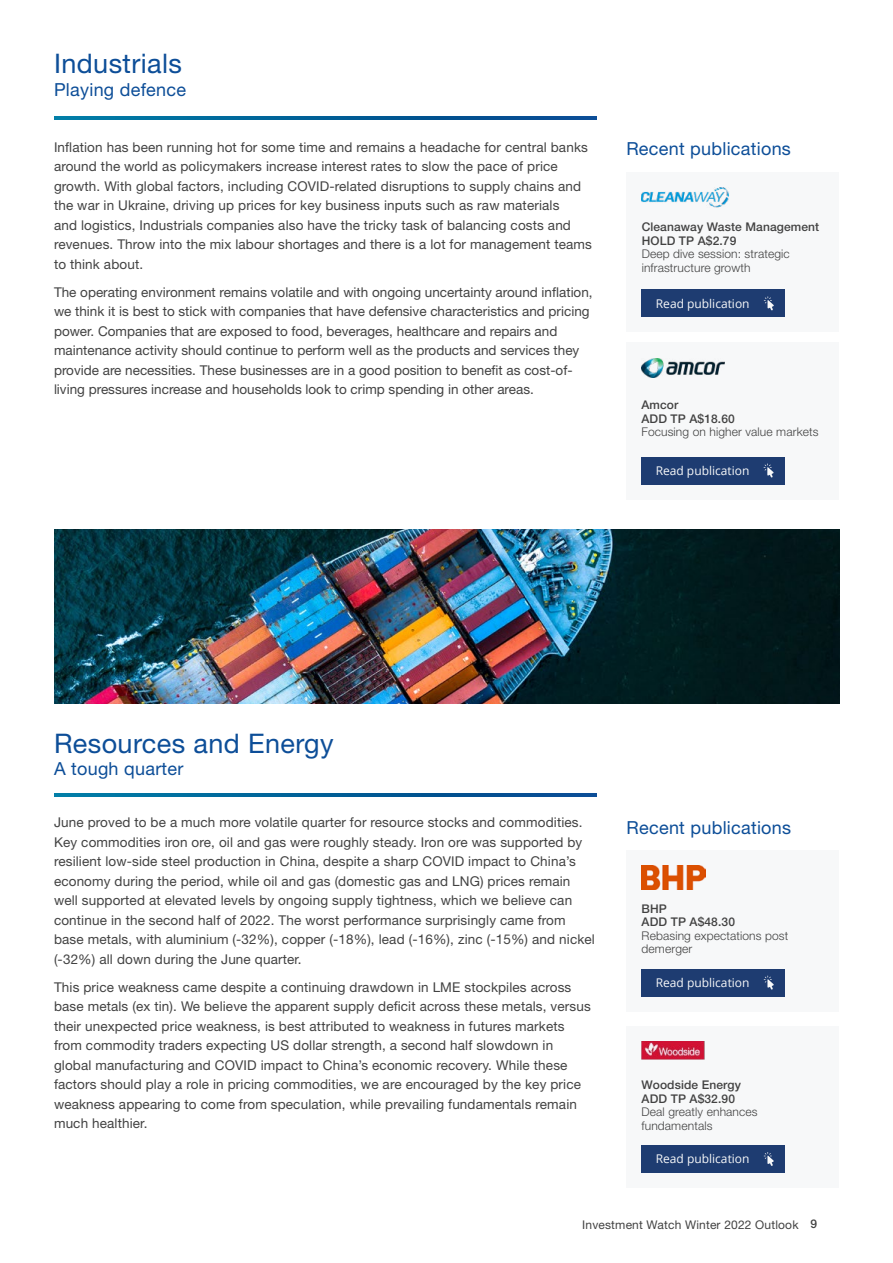
<style>
.page{position:relative;width:893px;height:1263px;background:#fff}
.page>*{position:absolute;margin:0;border:0;box-sizing:border-box;transform-origin:0 0}
.t1{font:27px "Helvetica Neue LT Std";letter-spacing:.015em;color:#0d4e98}
.t2{font:18px "Helvetica Neue LT Std";letter-spacing:.015em;color:#0d4e98}
.t3{font:13.5px/19.5px "Helvetica Neue LT Std";letter-spacing:.01em;color:#424242}
.t4{font:300 12px/13.5px "Helvetica Neue LT Std";letter-spacing:.01em;color:#424242}
.t5{font:500 12px/13.5px "Helvetica Neue LT Std";letter-spacing:.01em;color:#424242}
.t6{font:12px "Open Sans";color:#f7f8f9}
.t7{font:12px "Helvetica Neue LT Std";letter-spacing:.015em;color:#424242}
.s1{font-weight:500}
</style>
<div class="page">
<svg style="left:54px;top:116px;width:543px;height:3px;background:#026098"></svg>
<svg style="left:54px;top:793px;width:543px;height:4px;background:#026098"></svg>
<div style="left:626px;top:172px;width:213px;height:160px;background:#f7f8f9"></div>
<div style="left:642px;top:290px;width:143px;height:27px;background:#1e3c71"></div>
<svg style="left:764px;top:296px;width:10px;height:14px"></svg>
<div style="left:626px;top:342px;width:213px;height:157px;background:#f7f8f9"></div>
<div style="left:641px;top:457px;width:144px;height:27px;background:#1e3c71"></div>
<svg style="left:764px;top:463px;width:10px;height:15px"></svg>
<img style="left:641px;top:187px;width:88px;height:20px">
<img style="left:641px;top:358px;width:83px;height:20px">
<div style="left:627px;top:850px;width:212px;height:161px;background:#f7f8f9"></div>
<div style="left:642px;top:969px;width:143px;height:27px;background:#1e3c71"></div>
<svg style="left:764px;top:975px;width:10px;height:15px"></svg>
<img style="left:642px;top:865px;width:63px;height:24px">
<div style="left:627px;top:1026px;width:212px;height:162px;background:#f7f8f9"></div>
<div style="left:642px;top:1145px;width:143px;height:28px;background:#1e3c71"></div>
<svg style="left:764px;top:1152px;width:10px;height:14px"></svg>
<img style="left:642px;top:1041px;width:62px;height:18px">
<img style="left:54px;top:529px;width:785px;height:175px">
<h1 class="t1" style="left:54px;top:48px;width:130px">Industrials</h1>
<h2 class="t2" style="left:54px;top:79px;width:134px">Playing defence</h2>
<p class="t3" style="left:54px;top:137px;width:539px">Inflation has been running hot for some time and remains a headache for central banks around the world as policymakers increase interest rates to slow the pace of price growth. With global factors, including COVID-related disruptions to supply chains and the war in Ukraine, driving up prices for key business inputs such as raw materials<br>and logistics, Industrials companies also have the tricky task of balancing costs and revenues. Throw into the mix labour shortages and there is a lot for management teams to think about.</p>
<p class="t3" style="left:54px;top:282px;width:540px">The operating environment remains volatile and with ongoing uncertainty around inflation, we think it is best to stick with companies that have defensive characteristics and pricing power. Companies that are exposed to food, beverages, healthcare and repairs and maintenance activity should continue to perform well as the products and services they provide are necessities. These businesses are in a good position to benefit as cost-of&shy;living pressures increase and households look to crimp spending in other areas.</p>
<h2 class="t2" style="left:626px;top:138px;width:166px">Recent publications</h2>
<p class="t5" style="left:642px;top:220px;width:179px">Cleanaway Waste Management<br>HOLD TP A$2.79</p>
<p class="t4" style="left:642px;top:247px;width:150px">Deep dive session: strategic infrastructure growth</p>
<p class="t6" style="left:656px;top:295px;width:95px">Read publication</p>
<p class="t5" style="left:641px;top:398px;width:95px">Amcor<br>ADD TP A$18.60</p>
<p class="t4" style="left:641px;top:425px;width:179px">Focusing on higher value markets</p>
<p class="t6" style="left:656px;top:462px;width:95px">Read publication</p>
<h1 class="t1" style="left:54px;top:727px;width:281px">Resources and Energy</h1>
<h2 class="t2" style="left:54px;top:758px;width:131px">A tough quarter</h2>
<p class="t3" style="left:54px;top:813px;width:542px">June proved to be a much more volatile quarter for resource stocks and commodities.<br>Key commodities iron ore, oil and gas were roughly steady. Iron ore was supported by resilient low-side steel production in China, despite a sharp COVID impact to China’s economy during the period, while oil and gas (domestic gas and LNG) prices remain well supported at elevated levels by ongoing supply tightness, which we believe can continue in the second half of 2022. The worst performance surprisingly came from base metals, with aluminium (-32%), copper (-18%), lead (-16%), zinc (-15%) and nickel (-32%) all down during the June quarter.</p>
<p class="t3" style="left:54px;top:977px;width:538px">This price weakness came despite a continuing drawdown in LME stockpiles across base metals (ex tin). We believe the apparent supply deficit across these metals, versus their unexpected price weakness, is best attributed to weakness in futures markets from commodity traders expecting US dollar strength, a second half slowdown in global manufacturing and COVID impact to China’s economic recovery. While these factors should play a role in pricing commodities, we are encouraged by the key price weakness appearing to come from speculation, while prevailing fundamentals remain much healthier.</p>
<h2 class="t2" style="left:627px;top:816px;width:166px">Recent publications</h2>
<p class="t5" style="left:642px;top:901px;width:95px">BHP<br>ADD TP A$48.30</p>
<p class="t4" style="left:642px;top:928px;width:148px">Rebasing expectations post demerger</p>
<p class="t6" style="left:656px;top:974px;width:95px">Read publication</p>
<p class="t5" style="left:642px;top:1078px;width:101px">Woodside Energy<br>ADD TP A$32.90</p>
<p class="t4" style="left:642px;top:1105px;width:118px">Deal greatly enhances fundamentals</p>
<p class="t6" style="left:656px;top:1151px;width:95px">Read publication</p>
<p class="t7" style="left:582px;top:1218px;width:236px">Investment Watch Winter 2022 Outlook <span class="s1">9</span></p>
</div>
